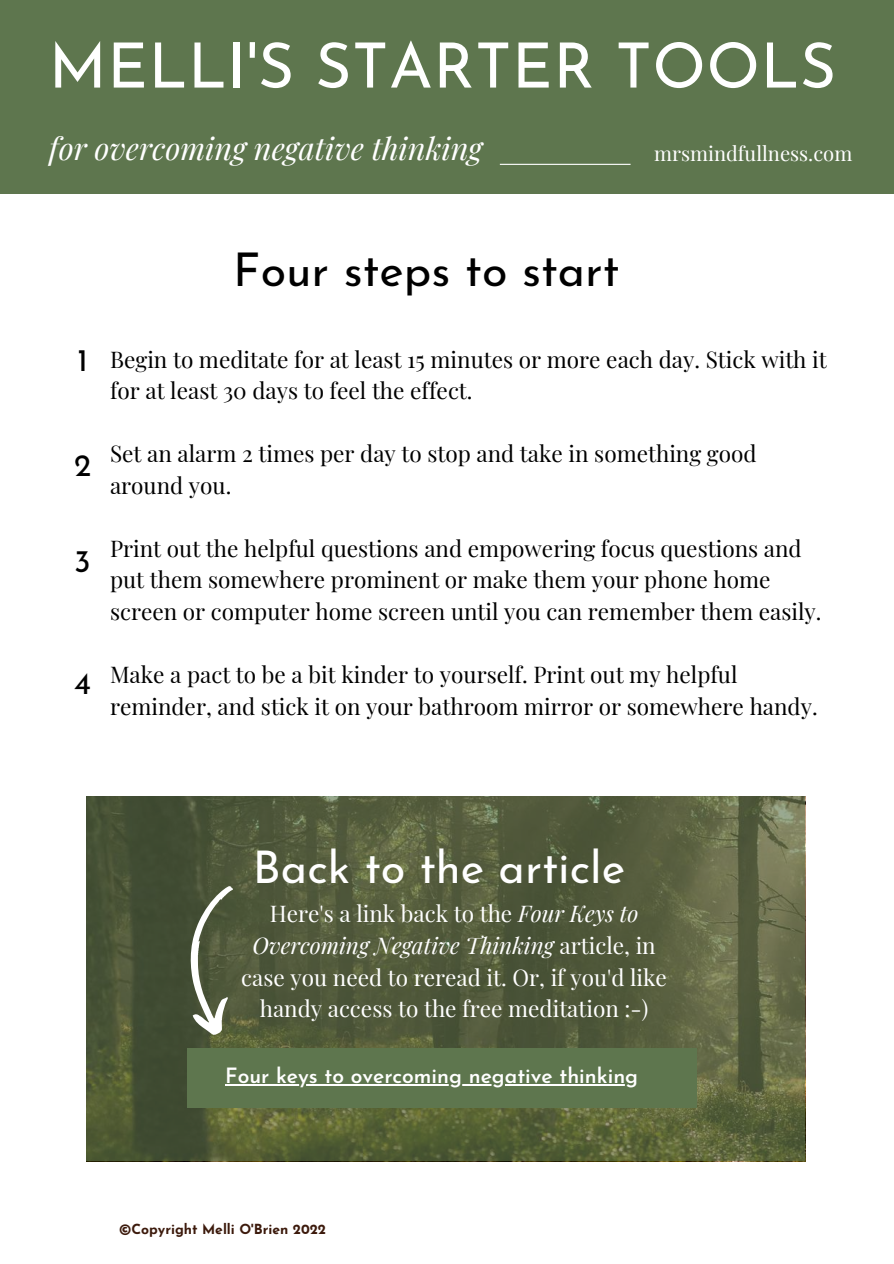
<style>
.page{position:relative;width:894px;height:1264px;background:#fff}
.page>*{position:absolute;margin:0;border:0;box-sizing:border-box;transform-origin:0 0}
.t1{font:62.25px "Josefin Sans";letter-spacing:.01em;color:#fff}
.t2{font:46.5px "Josefin Sans";color:#000}
.t3{font:45px "Josefin Sans";color:#fff}
.t4{font:31.5px "Josefin Sans";color:#000}
.t5{font:italic 30.75px "Playfair Display";color:#fff}
.t6{font:22.5px/31.5px "Playfair Display";color:#000}
.t7{font:22.5px/31.5px "Playfair Display";color:#fff;text-align:center}
.t8{font:600 21px "Josefin Sans";color:#fff}
.t9{font:20.25px "Playfair Display";color:#fff}
.t10{font:700 13.95px "Josefin Sans";color:#3c1a0c}
.s1{font-style:italic}
</style>
<div class="page">
<div style="left:0;top:0;width:893px;height:193px;background:#5e764e"></div>
<svg style="left:86px;top:796px;width:718px;height:365px;background:#545d3c"></svg>
<hr style="left:499px;top:164px;width:131px;height:1px;background:#fff">
<div style="left:187px;top:1047px;width:509px;height:60px;background:#5e764e"></div>
<svg style="left:187px;top:885px;width:46px;height:151px"></svg>
<hr style="left:225px;top:1084px;width:413px;height:1px;background:#fff">
<h1 class="t1" style="left:49px;top:41px;width:788px">MELLI'S STARTER TOOLS</h1>
<h3 class="t5" style="left:49px;top:127px;width:435px">for overcoming negative thinking</h3>
<h2 class="t2" style="left:233px;top:250px;width:387px">Four steps to start</h2>
<p class="t9" style="left:654px;top:139px;width:199px">mrsmindfullness.com</p>
<h3 class="t4" style="left:77px;top:348px;width:12px">1</h3>
<h3 class="t4" style="left:74px;top:452px;width:19px">2</h3>
<h3 class="t4" style="left:74px;top:548px;width:18px">3</h3>
<h3 class="t4" style="left:74px;top:670px;width:18px">4</h3>
<p class="t6" style="left:110px;top:342px;width:718px">Begin to meditate for at least 15 minutes or more each day. Stick with it for at least 30 days to feel the effect.</p>
<p class="t6" style="left:110px;top:437px;width:648px">Set an alarm 2 times per day to stop and take in something good around you.</p>
<p class="t6" style="left:110px;top:532px;width:712px">Print out the helpful questions and empowering focus questions and put them somewhere prominent or make them your phone home screen or computer home screen until you can remember them easily.</p>
<p class="t6" style="left:110px;top:658px;width:709px">Make a pact to be a bit kinder to yourself. Print out my helpful reminder, and stick it on your bathroom mirror or somewhere handy.</p>
<h3 class="t3" style="left:253px;top:849px;width:373px">Back to the article</h3>
<p class="t7" style="left:241px;top:897px;width:427px">Here's a link back to the <span class="s1">Four Keys to Overcoming Negative Thinking</span> article, in case you need to reread it. Or, if you'd like handy access to the free meditation :-)</p>
<p class="t8" style="left:225px;top:1067px;width:414px">Four keys to overcoming negative thinking</p>
<p class="t10" style="left:119px;top:1223px;width:208px">©Copyright Melli O'Brien 2022</p>
</div>
